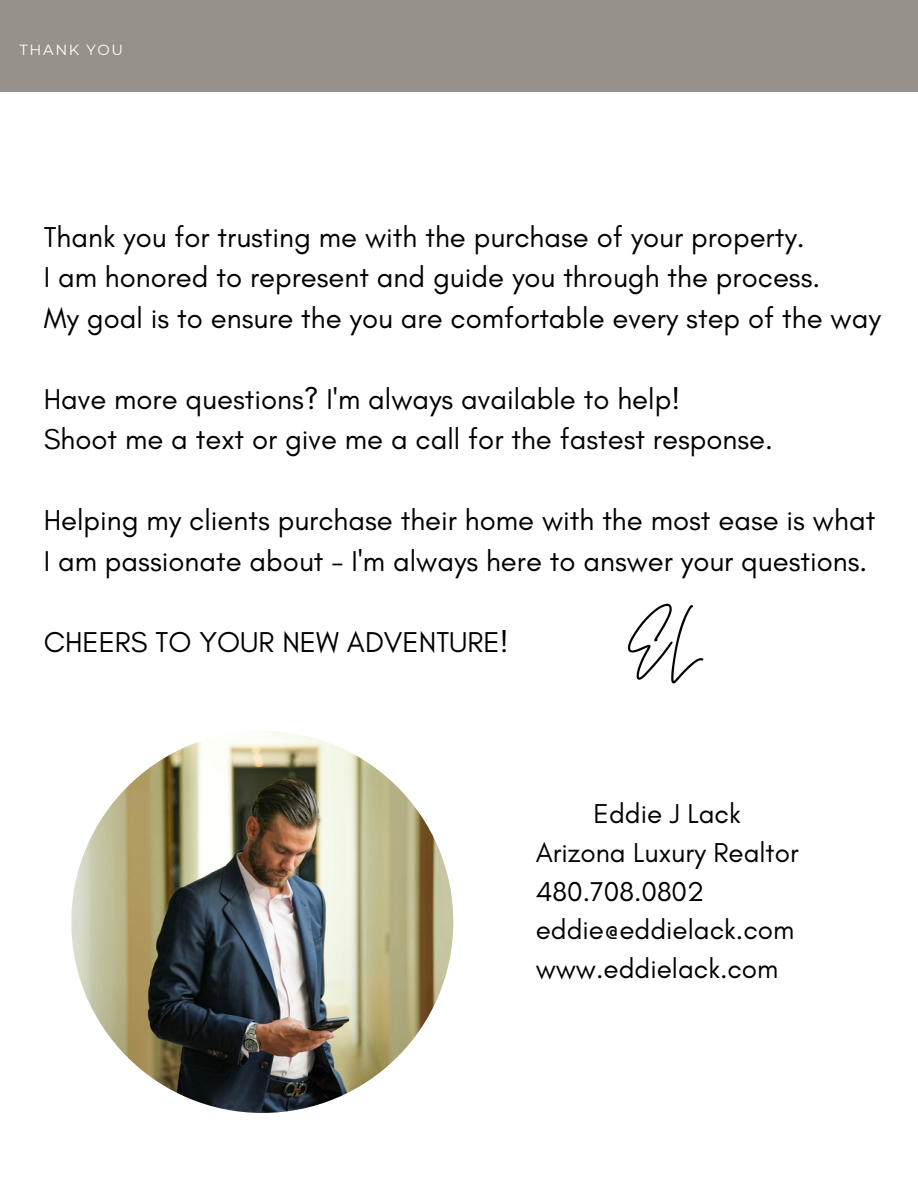
<style>
.page{position:relative;width:918px;height:1188px;background:#fff}
.page>*{position:absolute;margin:0;border:0;box-sizing:border-box;transform-origin:0 0}
.t1{font:29.25px "Glacial Indifference";color:#000}
.t2{font:27.75px "Glacial Indifference";color:#000}
.t3{font:14.7px "Montserrat";letter-spacing:.11em;color:#fff}
</style>
<div class="page">
<div style="left:0;top:0;width:918px;height:92px;background:#969289"></div>
<img style="left:71px;top:731px;width:382px;height:382px;border-radius:50%">
<img style="left:627px;top:603px;width:77px;height:81px">
<p class="t3" style="left:19px;top:41px;width:105px">THANK YOU</p>
<p class="t1" style="left:44px;top:219px;width:762px">Thank you for trusting me with the purchase of your property.</p>
<p class="t1" style="left:44px;top:259px;width:778px">I am honored to represent and guide you through the process.</p>
<p class="t1" style="left:44px;top:300px;width:839px">My goal is to ensure the you are comfortable every step of the way</p>
<p class="t1" style="left:44px;top:381px;width:638px">Have more questions? I'm always available to help!</p>
<p class="t1" style="left:44px;top:421px;width:731px">Shoot me a text or give me a call for the fastest response.</p>
<p class="t1" style="left:44px;top:502px;width:833px">Helping my clients purchase their home with the most ease is what</p>
<p class="t1" style="left:44px;top:543px;width:825px">I am passionate about - I'm always here to answer your questions.</p>
<p class="t1" style="left:44px;top:624px;width:466px">CHEERS TO YOUR NEW ADVENTURE!</p>
<p class="t2" style="left:594px;top:797px;width:149px">Eddie J Lack</p>
<p class="t2" style="left:536px;top:835px;width:265px">Arizona Luxury Realtor</p>
<p class="t2" style="left:536px;top:874px;width:170px">480.708.0802</p>
<p class="t2" style="left:536px;top:913px;width:260px">eddie@eddielack.com</p>
<p class="t2" style="left:536px;top:952px;width:244px">www.eddielack.com</p>
</div>
